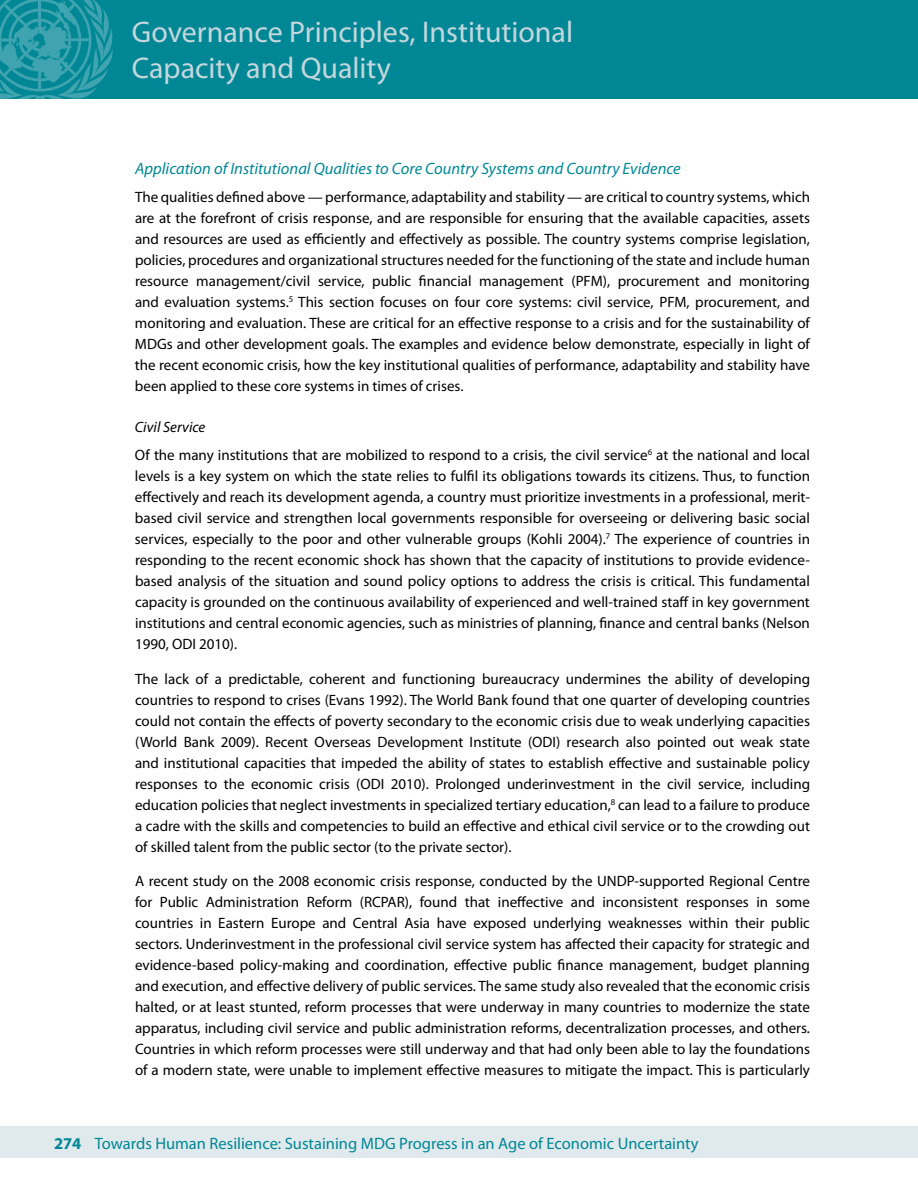
<style>
.page{position:relative;width:918px;height:1188px;background:#fff}
.page>*{position:absolute;margin:0;border:0;box-sizing:border-box;transform-origin:0 0}
.t1{font:30px/36px "Myriad Pro";color:#c3d7dd}
.t2{font:16.5px "Myriad Pro";color:#008795}
.t3{font:italic 16.5px "Myriad Pro";color:#008795}
.t4{font:15px/21px "Myriad Pro";color:#000;text-align:justify}
.s1{font-style:italic}
.s2{font-weight:700}
</style>
<div class="page">
<div style="left:0;top:1126px;width:918px;height:32px;background:#e0e9ec"></div>
<div style="left:0;top:0;width:918px;height:99px;background:#008795"></div>
<svg style="left:0;top:0;width:113px;height:99px"></svg>
<h1 class="t1" style="left:132px;top:13px;width:443px">Governance Principles, Institutional<br>Capacity and Quality</h1>
<p class="t3" style="left:135px;top:159px;width:547px">Application of Institutional Qualities to Core Country Systems and Country Evidence</p>
<p class="t4" style="left:135px;top:186px;width:677px">The qualities defined above — performance, adaptability and stability — are critical to country systems, which are at the forefront of crisis response, and are responsible for ensuring that the available capacities, assets and resources are used as efficiently and effectively as possible. The country systems comprise legislation, policies, procedures and organizational structures needed for the functioning of the state and include human resource management/civil service, public financial management (PFM), procurement and monitoring and evaluation systems.<sup>5</sup> This section focuses on four core systems: civil service, PFM, procurement, and monitoring and evaluation. These are critical for an effective response to a crisis and for the sustainability of MDGs and other development goals. The examples and evidence below demonstrate, especially in light of the recent economic crisis, how the key institutional qualities of performance, adaptability and stability have been applied to these core systems in times of crises.</p>
<p class="t4" style="left:135px;top:413px;width:677px;line-height:27.8px"><span class="s1">Civil Service<br></span>Of the many institutions that are mobilized to respond to a crisis, the civil service<sup>6</sup> at the national and local</p>
<p class="t4" style="left:135px;top:465px;width:677px">levels is a key system on which the state relies to fulfil its obligations towards its citizens. Thus, to function effectively and reach its development agenda, a country must prioritize investments in a professional, merit&shy;based civil service and strengthen local governments responsible for overseeing or delivering basic social services, especially to the poor and other vulnerable groups (Kohli 2004).<sup>7</sup> The experience of countries in responding to the recent economic shock has shown that the capacity of institutions to provide evidence&shy;based analysis of the situation and sound policy options to address the crisis is critical. This fundamental capacity is grounded on the continuous availability of experienced and well-trained staff in key government institutions and central economic agencies, such as ministries of planning, finance and central banks (Nelson 1990, ODI 2010).</p>
<p class="t4" style="left:135px;top:668px;width:677px">The lack of a predictable, coherent and functioning bureaucracy undermines the ability of developing countries to respond to crises (Evans 1992). The World Bank found that one quarter of developing countries could not contain the effects of poverty secondary to the economic crisis due to weak underlying capacities (World Bank 2009). Recent Overseas Development Institute (ODI) research also pointed out weak state and institutional capacities that impeded the ability of states to establish effective and sustainable policy responses to the economic crisis (ODI 2010). Prolonged underinvestment in the civil service, including education policies that neglect investments in specialized tertiary education,<sup>8</sup> can lead to a failure to produce a cadre with the skills and competencies to build an effective and ethical civil service or to the crowding out of skilled talent from the public sector (to the private sector).</p>
<p class="t4" style="left:135px;top:870px;width:677px">A recent study on the 2008 economic crisis response, conducted by the UNDP-supported Regional Centre for Public Administration Reform (RCPAR), found that ineffective and inconsistent responses in some countries in Eastern Europe and Central Asia have exposed underlying weaknesses within their public sectors. Underinvestment in the professional civil service system has affected their capacity for strategic and evidence-based policy-making and coordination, effective public finance management, budget planning and execution, and effective delivery of public services. The same study also revealed that the economic crisis halted, or at least stunted, reform processes that were underway in many countries to modernize the state apparatus, including civil service and public administration reforms, decentralization processes, and others.<br>Countries in which reform processes were still underway and that had only been able to lay the foundations of a modern state, were unable to implement effective measures to mitigate the impact. This is particularly</p>
<p class="t2" style="left:54px;top:1133px;width:646px"><span class="s2">274</span> Towards Human Resilience: Sustaining MDG Progress in an Age of Economic Uncertainty</p>
</div>
